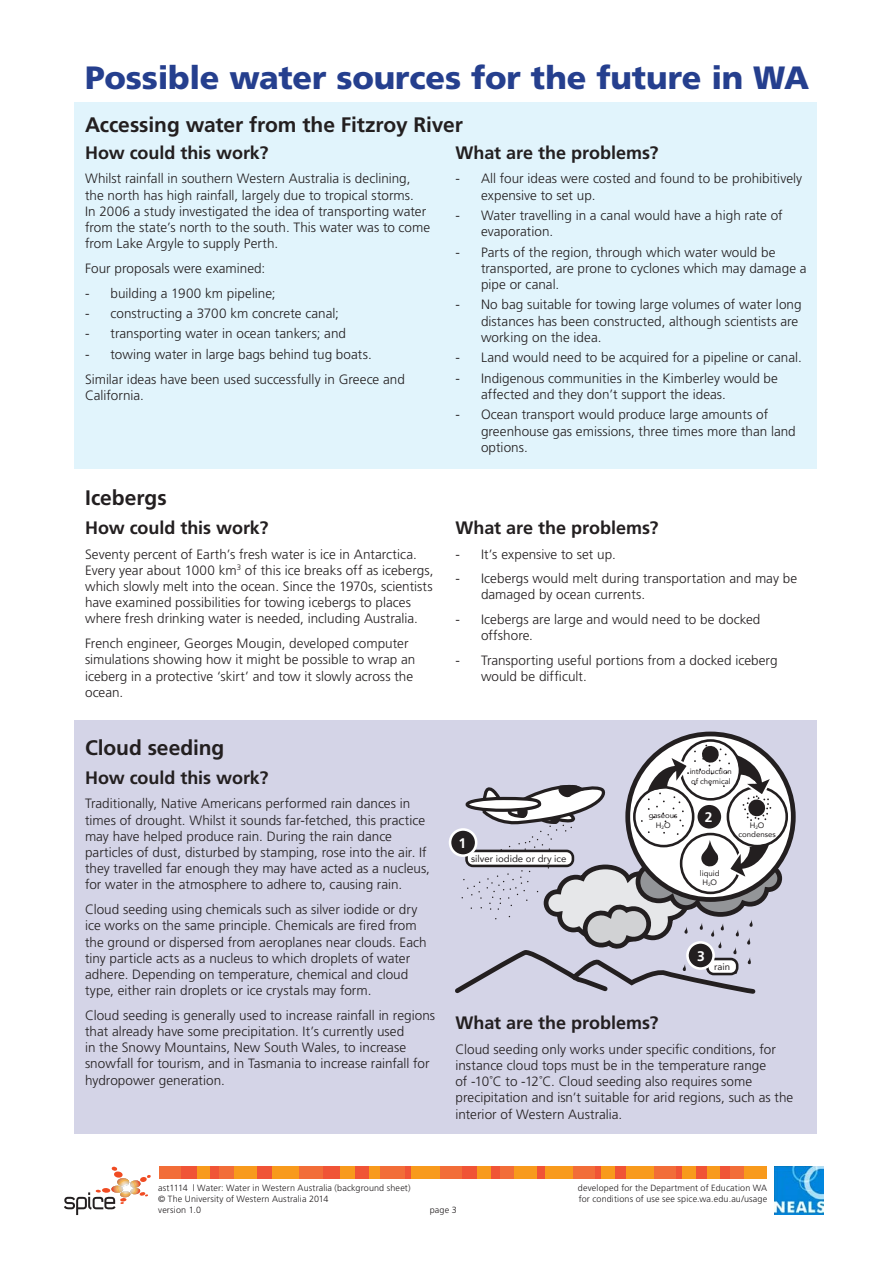
<style>
.page{position:relative;width:893px;height:1263px;background:#fff}
.page>*{position:absolute;margin:0;border:0;box-sizing:border-box;transform-origin:0 0}
.Copy_Intro_full_page{font:900 32.25px "Frutiger";letter-spacing:-.005em;color:#253f8e}
.t1{font:700 21px "Frutiger";letter-spacing:-.005em;color:#231f20}
.t2{font:700 18px "Frutiger";color:#231f20}
.t3{font:700 13.95px "Frutiger";color:#fff}
.t4{font:300 13.5px/16.2px "Frutiger";color:#231f20}
.t5{font:9.6px "Avenir";color:#231f20}
.t6{font:300 9px "Frutiger";letter-spacing:.015em;color:#231f20}
.t7{font:7.8px/9.4px "Avenir";color:#231f20;text-align:center}
.t8{font:7.65px/9.3px "Avenir";color:#231f20}
</style>
<div class="page">
<div style="left:163px;top:1167px;width:604px;height:12px;background:#f05436"></div>
<div style="left:500px;top:1167px;width:31px;height:12px;background:#f26d38"></div>
<div style="left:515px;top:1167px;width:22px;height:12px;background:#f89a1c"></div>
<div style="left:477px;top:1167px;width:13px;height:12px;background:#f89a1c"></div>
<div style="left:411px;top:1167px;width:36px;height:12px;background:#f89a1c"></div>
<div style="left:370px;top:1167px;width:16px;height:12px;background:#f89a1c"></div>
<div style="left:340px;top:1167px;width:15px;height:12px;background:#f89a1c"></div>
<div style="left:440px;top:1167px;width:21px;height:12px;background:#f26d38"></div>
<div style="left:380px;top:1167px;width:24px;height:12px;background:#f26d38"></div>
<div style="left:219px;top:1167px;width:31px;height:12px;background:#f26d38"></div>
<div style="left:234px;top:1167px;width:22px;height:12px;background:#f89a1c"></div>
<div style="left:197px;top:1167px;width:13px;height:12px;background:#f89a1c"></div>
<div style="left:159px;top:1167px;width:22px;height:12px;background:#f26d38"></div>
<div style="left:545px;top:1167px;width:36px;height:12px;background:#f89a1c"></div>
<div style="left:574px;top:1167px;width:21px;height:12px;background:#f26d38"></div>
<div style="left:601px;top:1167px;width:14px;height:12px;background:#f89a1c"></div>
<div style="left:272px;top:1167px;width:36px;height:12px;background:#f89a1c"></div>
<div style="left:299px;top:1167px;width:23px;height:12px;background:#f26d38"></div>
<div style="left:730px;top:1167px;width:30px;height:12px;background:#f26d38"></div>
<div style="left:744px;top:1167px;width:23px;height:12px;background:#f89a1c"></div>
<div style="left:707px;top:1167px;width:13px;height:12px;background:#f89a1c"></div>
<div style="left:626px;top:1167px;width:35px;height:12px;background:#f89a1c"></div>
<div style="left:654px;top:1167px;width:22px;height:12px;background:#f26d38"></div>
<div style="left:682px;top:1167px;width:14px;height:12px;background:#f89a1c"></div>
<img style="left:775px;top:1167px;width:48px;height:47px">
<svg style="left:64px;top:1166px;width:87px;height:49px"></svg>
<div style="left:74px;top:103px;width:742px;height:366px;background:#e1f4fc"></div>
<div style="left:74px;top:720px;width:742px;height:413px;background:#d4d4e7"></div>
<div style="left:727px;top:786px;width:61px;height:61px;border:3px solid #231f20;border-radius:50%"></div>
<svg style="left:453px;top:731px;width:331px;height:263px"></svg>
<div style="left:633px;top:786px;width:61px;height:61px;border:3px solid #231f20;border-radius:50%"></div>
<div style="left:467px;top:851px;width:106px;height:15px;background:#fff;border-radius:6px"></div>
<div style="left:465px;top:850px;width:109px;height:17px;border:3px solid #231f20;border-radius:6px"></div>
<div style="left:707px;top:959px;width:30px;height:15px;background:#fff;border-radius:6px"></div>
<div style="left:706px;top:958px;width:32px;height:17px;border:3px solid #231f20;border-radius:6px"></div>
<div style="left:450px;top:829px;width:26px;height:27px;background:#231f20;border-radius:50%"></div>
<div style="left:449px;top:828px;width:28px;height:29px;border:3px solid #fff;border-radius:50%"></div>
<div style="left:696px;top:804px;width:26px;height:26px;background:#231f20;border-radius:50%"></div>
<div style="left:695px;top:802px;width:29px;height:29px;border:3px solid #fff;border-radius:50%"></div>
<div style="left:687px;top:942px;width:27px;height:26px;background:#231f20;border-radius:50%"></div>
<div style="left:686px;top:941px;width:29px;height:29px;border:3px solid #fff;border-radius:50%"></div>
<p class="Copy_Intro_full_page" style="left:85px;top:58px;width:726px">Possible water sources for the future in WA</p>
<p class="t1" style="left:85px;top:112px;width:379px">Accessing water from the Fitzroy River</p>
<p class="t2" style="left:85px;top:142px;width:185px">How could this work?</p>
<p class="t4" style="left:85px;top:170px;width:347px">Whilst rainfall in southern Western Australia is declining, the north has high rainfall, largely due to tropical storms.<br>In 2006 a study investigated the idea of transporting water from the state’s north to the south. This water was to come from Lake Argyle to supply Perth.</p>
<p class="t4" style="left:85px;top:260px;width:182px">Four proposals were examined:</p>
<p class="t4" style="left:85px;top:285px;width:192px">- building a 1900 km pipeline;</p>
<p class="t4" style="left:85px;top:305px;width:255px">- constructing a 3700 km concrete canal;</p>
<p class="t4" style="left:85px;top:326px;width:262px">- transporting water in ocean tankers; and</p>
<p class="t4" style="left:85px;top:346px;width:288px">- towing water in large bags behind tug boats.</p>
<p class="t4" style="left:85px;top:371px;width:321px">Similar ideas have been used successfully in Greece and<br>California.</p>
<p class="t1" style="left:85px;top:486px;width:83px">Icebergs</p>
<p class="t2" style="left:85px;top:517px;width:185px">How could this work?</p>
<p class="t4" style="left:85px;top:546px;width:350px">Seventy percent of Earth’s fresh water is ice in Antarctica.<br>Every year about 1000 km<sup>3</sup> of this ice breaks off as icebergs, which slowly melt into the ocean. Since the 1970s, scientists have examined possibilities for towing icebergs to places where fresh drinking water is needed, including Australia.</p>
<p class="t4" style="left:85px;top:635px;width:332px">French engineer, Georges Mougin, developed computer simulations showing how it might be possible to wrap an iceberg in a protective ‘skirt’ and tow it slowly across the ocean.</p>
<p class="t1" style="left:85px;top:735px;width:141px">Cloud seeding</p>
<p class="t2" style="left:455px;top:142px;width:204px">What are the problems?</p>
<p class="t4" style="left:481px;top:170px;width:323px;text-indent:-26px">- All four ideas were costed and found to be prohibitively expensive to set up.</p>
<p class="t4" style="left:481px;top:207px;width:303px;text-indent:-26px">- Water travelling in a canal would have a high rate of evaporation.</p>
<p class="t4" style="left:481px;top:244px;width:327px;text-indent:-26px">- Parts of the region, through which water would be transported, are prone to cyclones which may damage a pipe or canal.</p>
<p class="t4" style="left:481px;top:297px;width:322px;text-indent:-26px">- No bag suitable for towing large volumes of water long distances has been constructed, although scientists are working on the idea.</p>
<p class="t4" style="left:455px;top:349px;width:348px">- Land would need to be acquired for a pipeline or canal.</p>
<p class="t4" style="left:481px;top:370px;width:299px;text-indent:-26px">- Indigenous communities in the Kimberley would be affected and they don’t support the ideas.</p>
<p class="t4" style="left:481px;top:407px;width:316px;text-indent:-26px">- Ocean transport would produce large amounts of greenhouse gas emissions, three times more than land options.</p>
<p class="t2" style="left:455px;top:517px;width:204px">What are the problems?</p>
<p class="t4" style="left:455px;top:546px;width:162px">- It’s expensive to set up.</p>
<p class="t4" style="left:481px;top:570px;width:318px;text-indent:-26px">- Icebergs would melt during transportation and may be damaged by ocean currents.</p>
<p class="t4" style="left:481px;top:611px;width:281px;text-indent:-26px">- Icebergs are large and would need to be docked offshore.</p>
<p class="t4" style="left:481px;top:652px;width:298px;text-indent:-26px">- Transporting useful portions from a docked iceberg would be difficult.</p>
<p class="t8" style="left:690px;top:767px;width:44px">introduction of chemical</p>
<p class="t2" style="left:85px;top:767px;width:185px">How could this work?</p>
<p class="t4" style="left:85px;top:796px;width:346px">Traditionally, Native Americans performed rain dances in times of drought. Whilst it sounds far-fetched, this practice may have helped produce rain. During the rain dance particles of dust, disturbed by stamping, rose into the air. If they travelled far enough they may have acted as a nucleus, for water in the atmosphere to adhere to, causing rain.</p>
<p class="t4" style="left:85px;top:901px;width:343px">Cloud seeding using chemicals such as silver iodide or dry ice works on the same principle. Chemicals are fired from the ground or dispersed from aeroplanes near clouds. Each tiny particle acts as a nucleus to which droplets of water adhere. Depending on temperature, chemical and cloud type, either rain droplets or ice crystals may form.</p>
<p class="t4" style="left:85px;top:1007px;width:352px">Cloud seeding is generally used to increase rainfall in regions that already have some precipitation. It’s currently used<br>in the Snowy Mountains, New South Wales, to increase snowfall for tourism, and in Tasmania to increase rainfall for hydropower generation.</p>
<p class="t2" style="left:455px;top:1012px;width:204px">What are the problems?</p>
<p class="t3" style="left:705px;top:809px;width:9px">2</p>
<p class="t7" style="left:649px;top:811px;width:30px">gaseous<br>H<sub>2</sub>O</p>
<p class="t7" style="left:738px;top:820px;width:39px">H<sub>2</sub>O condenses</p>
<p class="t3" style="left:459px;top:834px;width:9px">1</p>
<p class="t5" style="left:471px;top:851px;width:97px">silver iodide or dry ice</p>
<p class="t7" style="left:700px;top:868px;width:21px">liquid<br>H<sub>2</sub>O</p>
<p class="t3" style="left:697px;top:948px;width:9px">3</p>
<p class="t5" style="left:714px;top:959px;width:18px">rain</p>
<p class="t4" style="left:455px;top:1041px;width:339px">Cloud seeding only works under specific conditions, for instance cloud tops must be in the temperature range<br>of -10˚C to -12˚C. Cloud seeding also requires some precipitation and isn’t suitable for arid regions, such as the interior of Western Australia.</p>
<p class="t6" style="left:158px;top:1183px;width:254px">ast1114 | Water: Water in Western Australia (background sheet)</p>
<p class="t6" style="left:578px;top:1183px;width:191px">developed for the Department of Education WA</p>
<p class="t6" style="left:158px;top:1194px;width:172px">© The University of Western Australia 2014</p>
<p class="t6" style="left:579px;top:1194px;width:190px">for conditions of use see spice.wa.edu.au/usage</p>
<p class="t6" style="left:158px;top:1205px;width:44px">version 1.0</p>
<p class="t6" style="left:430px;top:1205px;width:29px">page 3</p>
</div>
